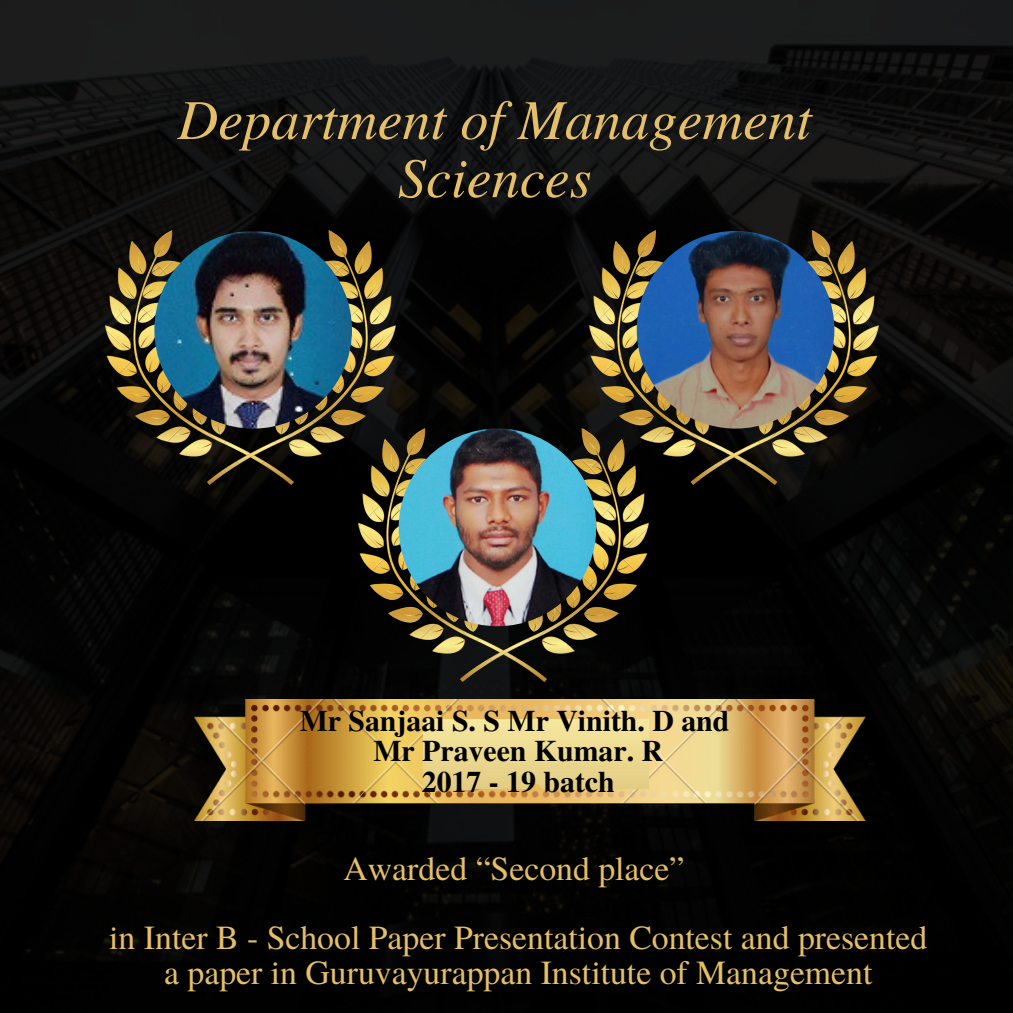
<style>
.page{position:relative;width:1013px;height:1013px;background:#fff}
.page>*{position:absolute;margin:0;border:0;box-sizing:border-box;transform-origin:0 0}
.t1{font:italic 56.25px/58.1px "Te X Gyre Termes";color:#e4be68;text-align:center}
.t2{font:33.75px/69.4px "Te X Gyre Termes";color:#e4be68;text-align:center}
.t3{font:700 29.75px/30.8px "Te X Gyre Termes";color:#000;text-align:center}
</style>
<div class="page">
<img style="left:0;top:0;width:1012px;height:1012px">
<img style="left:194px;top:699px;width:671px;height:121px">
<img style="left:423px;top:720px;width:225px;height:68px">
<img style="left:106px;top:231px;width:289px;height:253px">
<img style="left:154px;top:231px;width:198px;height:197px;border-radius:50%">
<img style="left:589px;top:231px;width:289px;height:253px">
<img style="left:636px;top:231px;width:198px;height:197px;border-radius:50%">
<img style="left:359px;top:428px;width:289px;height:254px">
<img style="left:398px;top:428px;width:198px;height:198px;border-radius:50%">
<h1 class="t1" style="left:177px;top:87px;width:635px">Department of Management<br>Sciences</h1>
<p class="t3" style="left:300px;top:703px;width:431px">Mr Sanjaai S. S Mr Vinith. D and<br>Mr Praveen Kumar. R<br>2017 - 19 batch</p>
<p class="t2" style="left:109px;top:832px;width:819px">Awarded “Second place”<br>in Inter B - School Paper Presentation Contest and presented</p>
<p class="t2" style="left:164px;top:936px;width:709px">a paper in Guruvayurappan Institute of Management</p>
</div>
